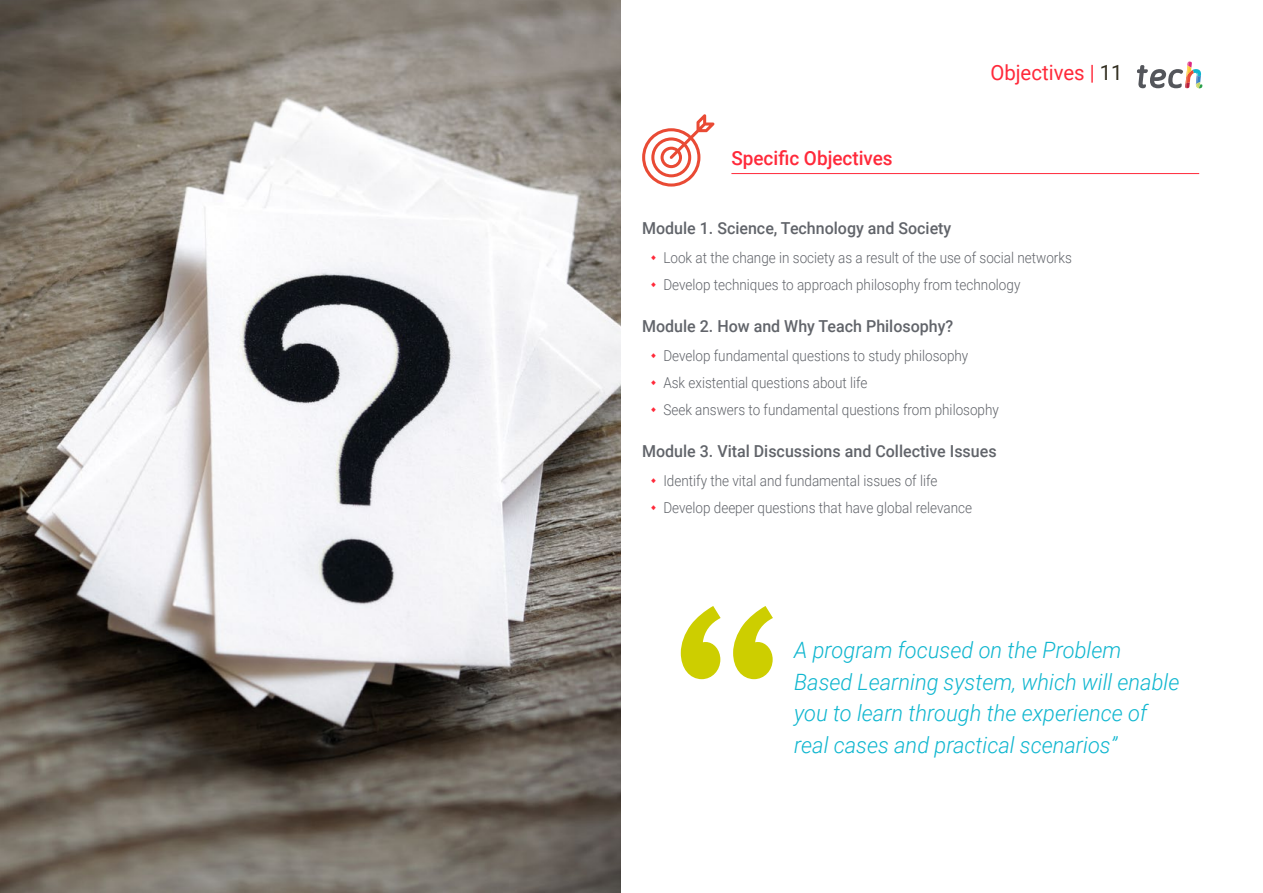
<style>
.page{position:relative;width:1263px;height:893px;background:#fff}
.page>*{position:absolute;margin:0;border:0;box-sizing:border-box;transform-origin:0 0}
.t1{font:italic 300 22.5px/31.5px "Roboto";color:#0fb6cf}
.t2{font:21px "Roboto";color:#ff293a}
.t3{font:500 19.5px "Roboto";color:#ff293a}
.t4{font:500 16.5px "Roboto";color:#61646a}
.t5{font:300 15px/26.7px "Roboto";color:#61646a;scale:.9 1}
.s1{color:#312e20}
</style>
<div class="page">
<hr style="left:731px;top:173px;width:468px;height:1px;background:#ff293a">
<svg style="left:1137px;top:62px;width:65px;height:27px"></svg>
<svg style="left:642px;top:114px;width:72px;height:73px"></svg>
<img style="left:0;top:0;width:621px;height:893px">
<svg style="left:681px;top:606px;width:92px;height:73px"></svg>
<h3 class="t3" style="left:731px;top:145px;width:163px">Specific Objectives</h3>
<h2 class="t2" style="left:990px;top:57px;width:134px">Objectives | <span class="s1">11</span></h2>
<p class="t4" style="left:642px;top:217px;width:311px">Module 1. Science, Technology and Society</p>
<p class="t5" style="left:663px;top:244px;width:455px">Look at the change in society as a result of the use of social networks<br>Develop techniques to approach philosophy from technology</p>
<p class="t4" style="left:642px;top:315px;width:313px">Module 2. How and Why Teach Philosophy?</p>
<p class="t5" style="left:663px;top:342px;width:374px">Develop fundamental questions to study philosophy<br>Ask existential questions about life<br>Seek answers to fundamental questions from philosophy</p>
<p class="t4" style="left:642px;top:440px;width:356px">Module 3. Vital Discussions and Collective Issues</p>
<p class="t5" style="left:663px;top:467px;width:344px">Identify the vital and fundamental issues of life<br>Develop deeper questions that have global relevance</p>
<h1 class="t1" style="left:794px;top:634px;width:387px">A program focused on the Problem Based Learning system, which will enable you to learn through the experience of real cases and practical scenarios”</h1>
</div>
